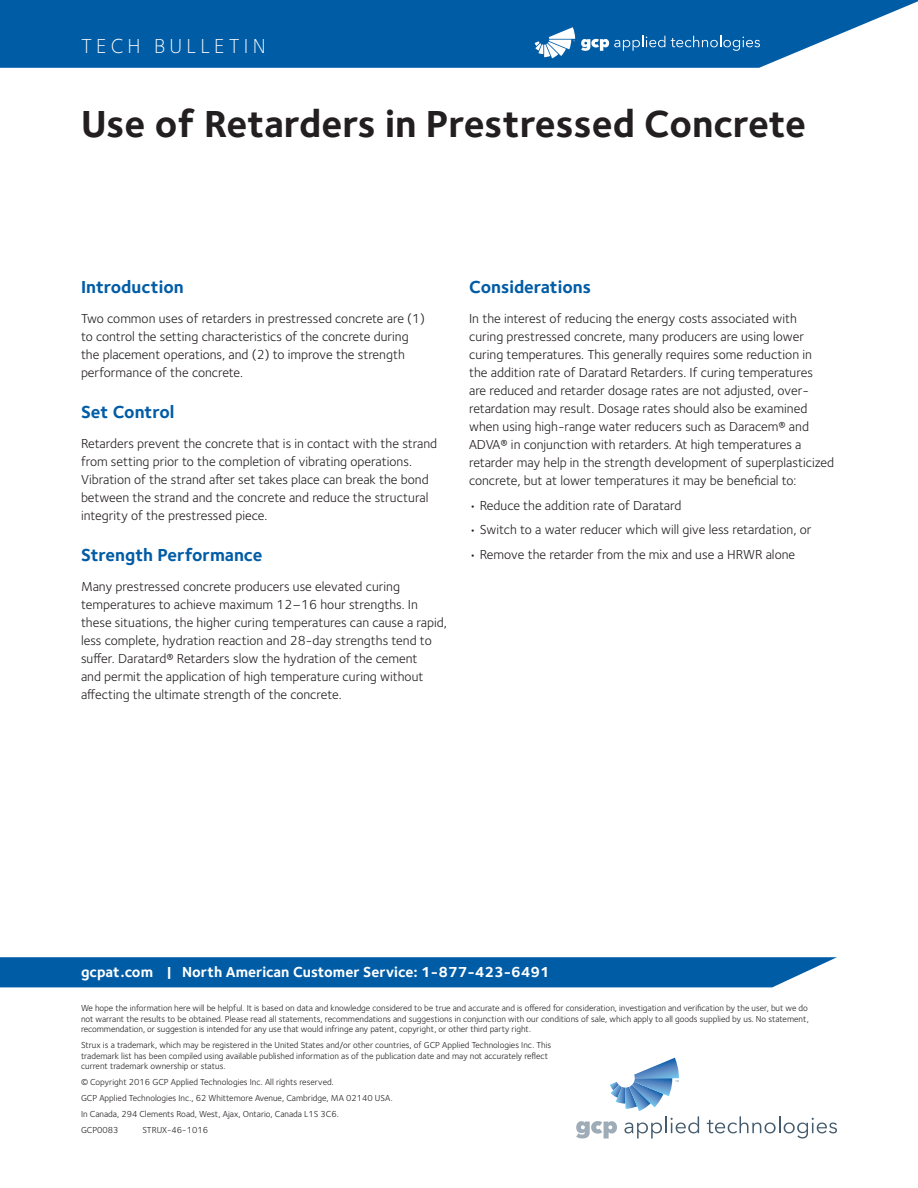
<style>
.page{position:relative;width:918px;height:1188px;background:#fff}
.page>*{position:absolute;margin:0;border:0;box-sizing:border-box;transform-origin:0 0}
.Document_Headline{font:700 39px "Foundry Sterling";color:#231f20}
.Document_Name{font:300 21px "Foundry Sterling";letter-spacing:.2em;color:#fff}
.Product_Descriptor_C{font:700 18px "Foundry Sterling";color:#015ca6}
.Contact_Bar{font:700 15px "Foundry Sterling";color:#fff}
.Body_Copy{font:13.5px/18px "Foundry Sterling";color:#231f20}
.t1{font:9px/10.5px "Foundry Sterling";color:#231f20;text-align:justify}
</style>
<div class="page">
<svg style="left:0;top:0;width:918px;height:68px;background:#186bae"></svg>
<svg style="left:0;top:957px;width:837px;height:30px;background:#0c63a9"></svg>
<svg style="left:581px;top:36px;width:84px;height:15px"></svg>
<svg style="left:671px;top:36px;width:89px;height:15px"></svg>
<svg style="left:535px;top:27px;width:40px;height:31px"></svg>
<svg style="left:707px;top:1116px;width:130px;height:22px"></svg>
<svg style="left:576px;top:1058px;width:123px;height:80px"></svg>
<p class="Document_Name" style="left:81px;top:34px;width:186px">TECH BULLETIN</p>
<p class="Document_Headline" style="left:81px;top:100px;width:727px">Use of Retarders in Prestressed Concrete</p>
<p class="Product_Descriptor_C" style="left:81px;top:276px;width:104px">Introduction</p>
<p class="Body_Copy" style="left:81px;top:310px;width:346px">Two common uses of retarders in prestressed concrete are (1) to control the setting characteristics of the concrete during the placement operations, and (2) to improve the strength performance of the concrete.</p>
<p class="Product_Descriptor_C" style="left:81px;top:401px;width:95px">Set Control</p>
<p class="Body_Copy" style="left:81px;top:435px;width:358px">Retarders prevent the concrete that is in contact with the strand from setting prior to the completion of vibrating operations.<br>Vibration of the strand after set takes place can break the bond between the strand and the concrete and reduce the structural integrity of the prestressed piece.</p>
<p class="Product_Descriptor_C" style="left:81px;top:545px;width:183px">Strength Performance</p>
<p class="Body_Copy" style="left:81px;top:578px;width:368px">Many prestressed concrete producers use elevated curing temperatures to achieve maximum 12–16 hour strengths. In these situations, the higher curing temperatures can cause a rapid, less complete, hydration reaction and 28-day strengths tend to suffer. Daratard® Retarders slow the hydration of the cement<br>and permit the application of high temperature curing without affecting the ultimate strength of the concrete.</p>
<p class="Product_Descriptor_C" style="left:469px;top:276px;width:123px">Considerations</p>
<p class="Body_Copy" style="left:469px;top:310px;width:367px">In the interest of reducing the energy costs associated with curing prestressed concrete, many producers are using lower curing temperatures. This generally requires some reduction in<br>the addition rate of Daratard Retarders. If curing temperatures<br>are reduced and retarder dosage rates are not adjusted, over&shy;retardation may result. Dosage rates should also be examined when using high-range water reducers such as Daracem® and ADVA® in conjunction with retarders. At high temperatures a retarder may help in the strength development of superplasticized concrete, but at lower temperatures it may be beneficial to:</p>
<p class="Body_Copy" style="left:469px;top:496px;width:214px">• Reduce the addition rate of Daratard</p>
<p class="Body_Copy" style="left:469px;top:521px;width:344px">• Switch to a water reducer which will give less retardation, or</p>
<p class="Body_Copy" style="left:469px;top:546px;width:328px">• Remove the retarder from the mix and use a HRWR alone</p>
<p class="Contact_Bar" style="left:81px;top:963px;width:470px">gcpat.com | North American Customer Service: 1-877-423-6491</p>
<p class="t1" style="left:81px;top:1003px;width:729px">We hope the information here will be helpful. It is based on data and knowledge considered to be true and accurate and is offered for consideration, investigation and verification by the user, but we do not warrant the results to be obtained. Please read all statements, recommendations and suggestions in conjunction with our conditions of sale, which apply to all goods supplied by us. No statement, recommendation, or suggestion is intended for any use that would infringe any patent, copyright, or other third party right.</p>
<p class="t1" style="left:81px;top:1040px;width:472px;text-align:left">Strux is a trademark, which may be registered in the United States and/or other countries, of GCP Applied Technologies Inc. This trademark list has been compiled using available published information as of the publication date and may not accurately reflect current trademark ownership or status.</p>
<p class="t1" style="left:81px;top:1077px;width:254px">© Copyright 2016 GCP Applied Technologies Inc. All rights reserved.</p>
<p class="t1" style="left:81px;top:1093px;width:313px">GCP Applied Technologies Inc., 62 Whittemore Avenue, Cambridge, MA 02140 USA.</p>
<p class="t1" style="left:81px;top:1109px;width:259px">In Canada, 294 Clements Road, West, Ajax, Ontario, Canada L1S 3C6.</p>
<p class="t1" style="left:81px;top:1125px;width:39px">GCP0083</p>
<p class="t1" style="left:142px;top:1125px;width:67px">STRUX-46-1016</p>
</div>
